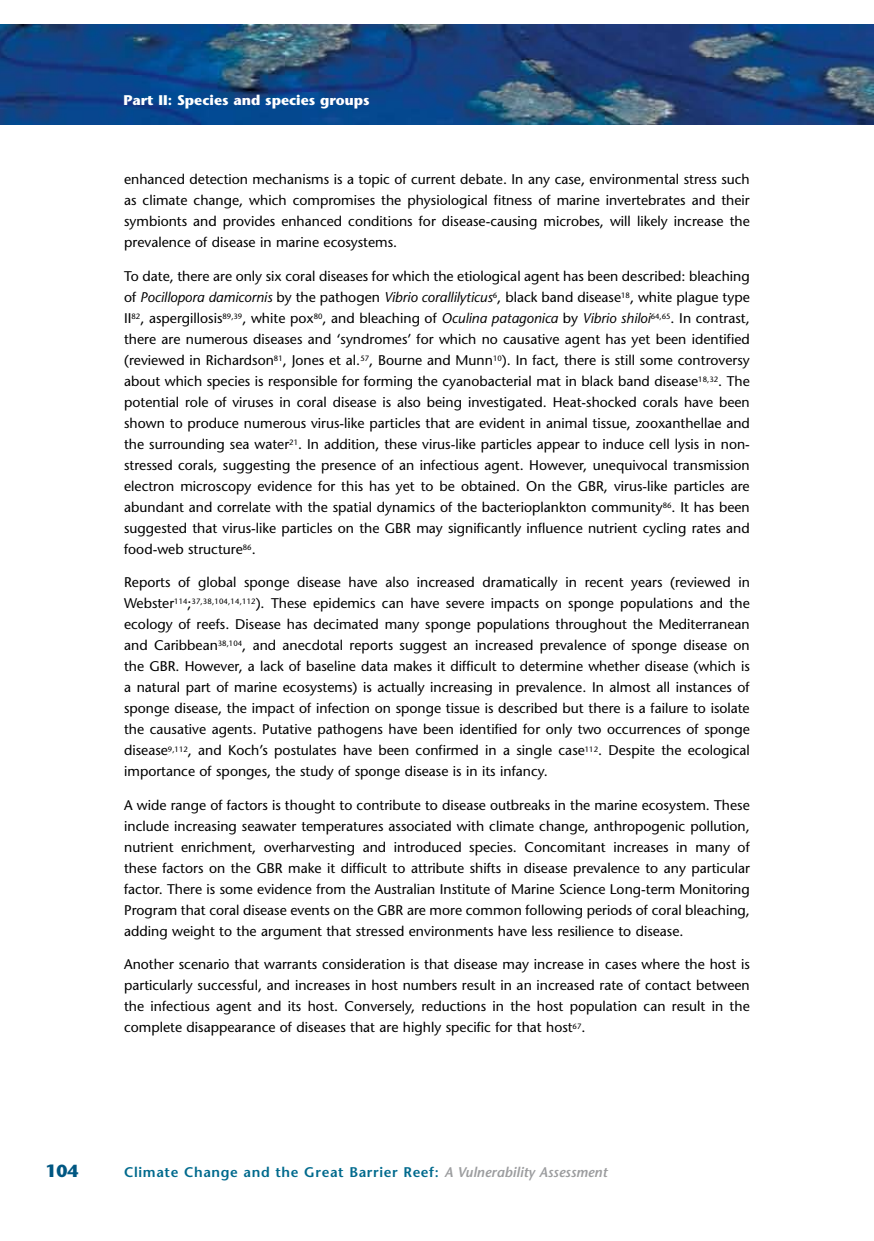
<style>
.page{position:relative;width:874px;height:1241px;background:#fff}
.page>*{position:absolute;margin:0;border:0;box-sizing:border-box;transform-origin:0 0}
.t1{font:700 17.5px "Stone Sans";color:#005782}
.t2{font:14px/21px "Stone Sans";color:#000;text-align:justify}
.t3{font:600 14px "Stone Sans";letter-spacing:.045em;color:#006a8d}
.t4{font:700 14px "Stone Sans";color:#fff}
.s1{font-style:italic}
.s2{font-style:italic;color:#9c9d9f}
</style>
<div class="page">
<img style="left:0;top:25px;width:874px;height:99px">
<p class="t4" style="left:123px;top:92px;width:248px">Part II: Species and species groups</p>
<p class="t2" style="left:124px;top:169px;width:627px">enhanced detection mechanisms is a topic of current debate. In any case, environmental stress such as climate change, which compromises the physiological fitness of marine invertebrates and their symbionts and provides enhanced conditions for disease-causing microbes, will likely increase the prevalence of disease in marine ecosystems.</p>
<p class="t2" style="left:124px;top:265px;width:627px">To date, there are only six coral diseases for which the etiological agent has been described: bleaching of <span class="s1">Pocillopora damicornis</span> by the pathogen <span class="s1">Vibrio corallilyticus</span><sup>6</sup>, black band disease<sup>18</sup>, white plague type II<sup>82</sup>, aspergillosis<sup>89,39</sup>, white pox<sup>80</sup>, and bleaching of <span class="s1">Oculina patagonica</span> by <span class="s1">Vibrio shiloi</span><sup>64,65</sup>. In contrast, there are numerous diseases and ‘syndromes’ for which no causative agent has yet been identified (reviewed in Richardson<sup>81</sup>, Jones et al.<sup>57</sup>, Bourne and Munn<sup>10</sup>). In fact, there is still some controversy about which species is responsible for forming the cyanobacterial mat in black band disease<sup>18,32</sup>. The potential role of viruses in coral disease is also being investigated. Heat-shocked corals have been shown to produce numerous virus-like particles that are evident in animal tissue, zooxanthellae and the surrounding sea water<sup>21</sup>. In addition, these virus-like particles appear to induce cell lysis in non&shy;stressed corals, suggesting the presence of an infectious agent. However, unequivocal transmission electron microscopy evidence for this has yet to be obtained. On the GBR, virus-like particles are abundant and correlate with the spatial dynamics of the bacterioplankton community<sup>86</sup>. It has been suggested that virus-like particles on the GBR may significantly influence nutrient cycling rates and food-web structure<sup>86</sup>.</p>
<p class="t2" style="left:124px;top:572px;width:627px">Reports of global sponge disease have also increased dramatically in recent years (reviewed in Webster<sup>114</sup>;<sup>37,38,104,14,112</sup>). These epidemics can have severe impacts on sponge populations and the ecology of reefs. Disease has decimated many sponge populations throughout the Mediterranean and Caribbean<sup>38,104</sup>, and anecdotal reports suggest an increased prevalence of sponge disease on the GBR. However, a lack of baseline data makes it difficult to determine whether disease (which is a natural part of marine ecosystems) is actually increasing in prevalence. In almost all instances of sponge disease, the impact of infection on sponge tissue is described but there is a failure to isolate the causative agents. Putative pathogens have been identified for only two occurrences of sponge disease<sup>9,112</sup>, and Koch’s postulates have been confirmed in a single case<sup>112</sup>. Despite the ecological importance of sponges, the study of sponge disease is in its infancy.</p>
<p class="t2" style="left:124px;top:794px;width:627px">A wide range of factors is thought to contribute to disease outbreaks in the marine ecosystem. These include increasing seawater temperatures associated with climate change, anthropogenic pollution, nutrient enrichment, overharvesting and introduced species. Concomitant increases in many of these factors on the GBR make it difficult to attribute shifts in disease prevalence to any particular factor. There is some evidence from the Australian Institute of Marine Science Long-term Monitoring Program that coral disease events on the GBR are more common following periods of coral bleaching, adding weight to the argument that stressed environments have less resilience to disease.</p>
<p class="t2" style="left:124px;top:953px;width:627px">Another scenario that warrants consideration is that disease may increase in cases where the host is particularly successful, and increases in host numbers result in an increased rate of contact between the infectious agent and its host. Conversely, reductions in the host population can result in the complete disappearance of diseases that are highly specific for that host<sup>67</sup>.</p>
<p class="t1" style="left:45px;top:1160px;width:35px">104</p>
<p class="t3" style="left:124px;top:1163px;width:484px">Climate Change and the Great Barrier Reef: <span class="s2">A Vulnerability Assessment</span></p>
</div>
